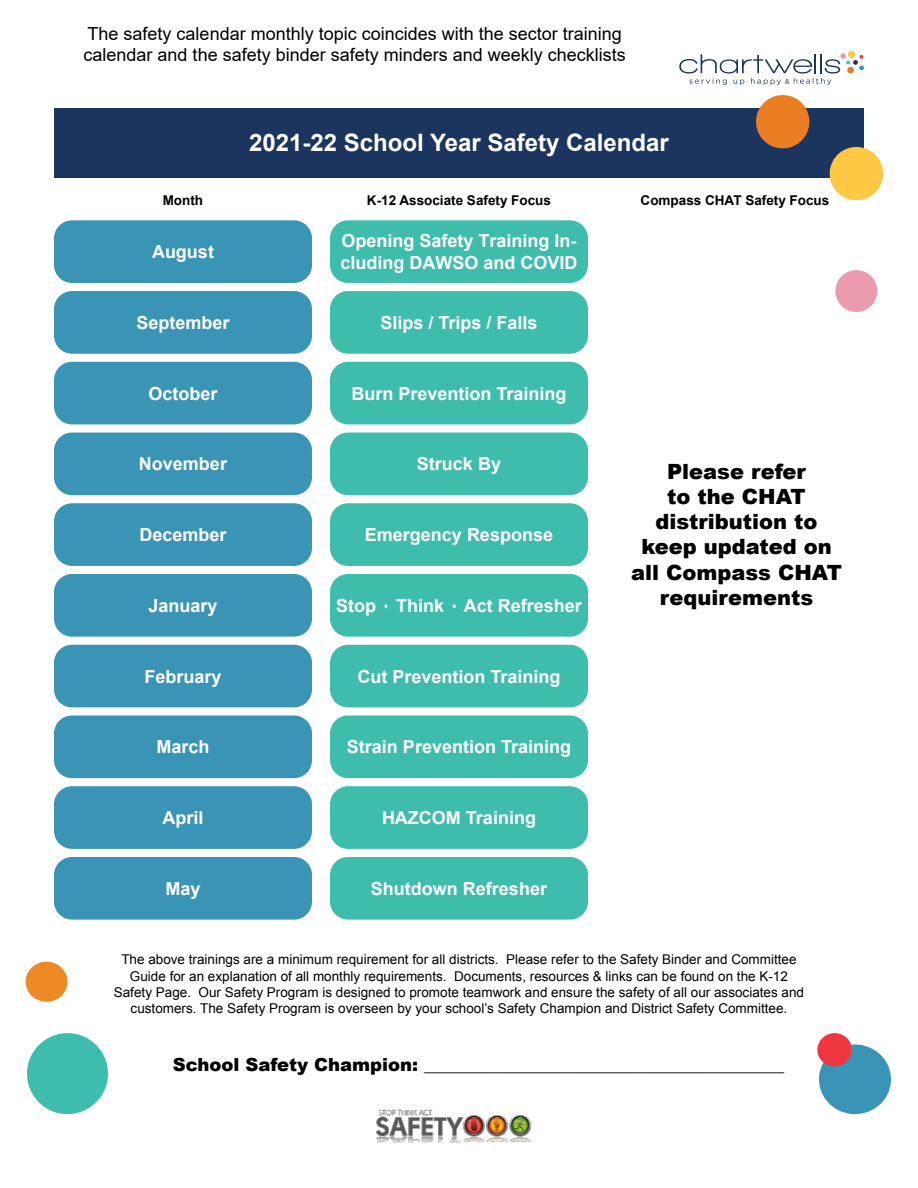
<style>
.page{position:relative;width:918px;height:1188px;background:#fff}
.page>*{position:absolute;margin:0;border:0;box-sizing:border-box;transform-origin:0 0}
.t1{font:700 24px "Arial";color:#fff}
.t2{font:900 21px/25.2px "Arial";color:#000;text-align:center}
.t3{font:700 18px/21.6px "Arial";color:#fff}
.t4{font:18px/21.6px "Arial";color:#000}
.t5{font:900 18px "Arial";color:#000}
.t6{font:13.5px/16.2px "Arial";color:#000;text-align:center}
.t7{font:700 13.5px "Arial";color:#000}
</style>
<div class="page">
<div style="left:54px;top:108px;width:810px;height:69px;background:#1b355e"></div>
<div style="left:848px;top:51px;width:7px;height:7px;background:#ffc844;border-radius:50%"></div>
<svg style="left:679px;top:53px;width:185px;height:32px"></svg>
<div style="left:54px;top:220px;width:258px;height:63px;background:#3a94b5;border-radius:18px"></div>
<div style="left:330px;top:220px;width:258px;height:63px;background:#3ebdad;border-radius:18px"></div>
<div style="left:54px;top:433px;width:258px;height:62px;background:#3a94b5;border-radius:18px"></div>
<div style="left:330px;top:433px;width:258px;height:62px;background:#3ebdad;border-radius:18px"></div>
<div style="left:54px;top:645px;width:258px;height:62px;background:#3a94b5;border-radius:18px"></div>
<div style="left:330px;top:645px;width:258px;height:62px;background:#3ebdad;border-radius:18px"></div>
<div style="left:54px;top:291px;width:258px;height:63px;background:#3a94b5;border-radius:18px"></div>
<div style="left:330px;top:291px;width:258px;height:63px;background:#3ebdad;border-radius:18px"></div>
<div style="left:54px;top:503px;width:258px;height:63px;background:#3a94b5;border-radius:18px"></div>
<div style="left:330px;top:503px;width:258px;height:63px;background:#3ebdad;border-radius:18px"></div>
<div style="left:54px;top:716px;width:258px;height:62px;background:#3a94b5;border-radius:18px"></div>
<div style="left:330px;top:716px;width:258px;height:62px;background:#3ebdad;border-radius:18px"></div>
<div style="left:54px;top:362px;width:258px;height:62px;background:#3a94b5;border-radius:18px"></div>
<div style="left:330px;top:362px;width:258px;height:62px;background:#3ebdad;border-radius:18px"></div>
<div style="left:54px;top:574px;width:258px;height:63px;background:#3a94b5;border-radius:18px"></div>
<div style="left:330px;top:574px;width:258px;height:63px;background:#3ebdad;border-radius:18px"></div>
<div style="left:54px;top:786px;width:258px;height:63px;background:#3a94b5;border-radius:18px"></div>
<div style="left:330px;top:786px;width:258px;height:63px;background:#3ebdad;border-radius:18px"></div>
<div style="left:54px;top:857px;width:258px;height:63px;background:#3a94b5;border-radius:18px"></div>
<div style="left:330px;top:857px;width:258px;height:63px;background:#3ebdad;border-radius:18px"></div>
<img style="left:376px;top:1109px;width:155px;height:34px">
<svg style="left:27px;top:1033px;width:81px;height:82px"></svg>
<svg style="left:817px;top:1033px;width:74px;height:82px"></svg>
<svg style="left:835px;top:270px;width:43px;height:42px"></svg>
<svg style="left:25px;top:961px;width:43px;height:41px"></svg>
<svg style="left:826px;top:147px;width:57px;height:54px"></svg>
<svg style="left:756px;top:95px;width:54px;height:54px"></svg>
<h3 class="t4" style="left:84px;top:22px;width:544px">The safety calendar monthly topic coincides with the sector training calendar and the safety binder safety minders and weekly checklists</h3>
<h1 class="t1" style="left:249px;top:127px;width:421px">2021-22 School Year Safety Calendar</h1>
<p class="t7" style="left:163px;top:192px;width:42px">Month</p>
<p class="t7" style="left:367px;top:192px;width:186px">K-12 Associate Safety Focus</p>
<h3 class="t3" style="left:340px;top:231px;width:239px">Opening Safety Training In&shy;cluding DAWSO and COVID</h3>
<h3 class="t3" style="left:152px;top:242px;width:63px">August</h3>
<h3 class="t3" style="left:136px;top:312px;width:95px">September</h3>
<h3 class="t3" style="left:380px;top:312px;width:159px">Slips / Trips / Falls</h3>
<h3 class="t3" style="left:148px;top:383px;width:71px">October</h3>
<h3 class="t3" style="left:351px;top:383px;width:217px">Burn Prevention Training</h3>
<h3 class="t3" style="left:139px;top:454px;width:90px">November</h3>
<h3 class="t3" style="left:417px;top:454px;width:86px">Struck By</h3>
<h3 class="t3" style="left:139px;top:525px;width:89px">December</h3>
<h3 class="t3" style="left:365px;top:525px;width:190px">Emergency Response</h3>
<h3 class="t3" style="left:148px;top:595px;width:71px">January</h3>
<h3 class="t3" style="left:336px;top:595px;width:247px">Stop ٠ Think ٠ Act Refresher</h3>
<h3 class="t3" style="left:144px;top:666px;width:79px">February</h3>
<h3 class="t3" style="left:357px;top:666px;width:205px">Cut Prevention Training</h3>
<h3 class="t3" style="left:156px;top:737px;width:55px">March</h3>
<h3 class="t3" style="left:347px;top:737px;width:226px">Strain Prevention Training</h3>
<h3 class="t3" style="left:162px;top:808px;width:43px">April</h3>
<h3 class="t3" style="left:382px;top:808px;width:155px">HAZCOM Training</h3>
<h3 class="t3" style="left:165px;top:878px;width:37px">May</h3>
<h3 class="t3" style="left:371px;top:878px;width:178px">Shutdown Refresher</h3>
<p class="t7" style="left:641px;top:192px;width:190px">Compass CHAT Safety Focus</p>
<h2 class="t2" style="left:631px;top:458px;width:212px">Please refer<br>to the CHAT distribution to keep updated on all Compass CHAT requirements</h2>
<p class="t6" style="left:114px;top:952px;width:692px">The above trainings are a minimum requirement for all districts. Please refer to the Safety Binder and Committee Guide for an explanation of all monthly requirements. Documents, resources &amp; links can be found on the K-12<br>Safety Page. Our Safety Program is designed to promote teamwork and ensure the safety of all our associates and customers. The Safety Program is overseen by your school’s Safety Champion and District Safety Committee.</p>
<h3 class="t5" style="left:173px;top:1052px;width:613px">School Safety Champion: ________________________________________</h3>
</div>
